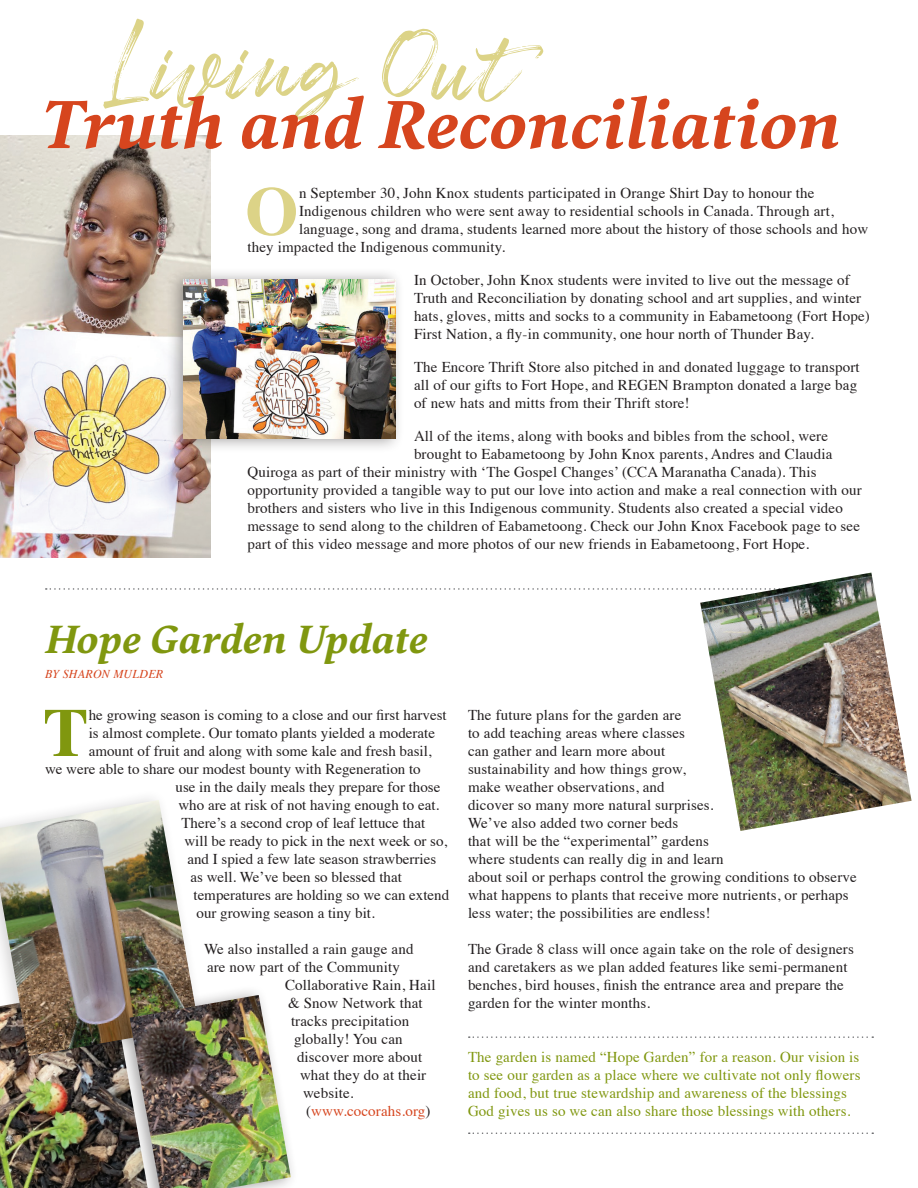
<style>
.page{position:relative;width:918px;height:1188px;background:#fff}
.page>*{position:absolute;margin:0;border:0;box-sizing:border-box;transform-origin:0 0}
.BODY{font:94.95px "Freshline";letter-spacing:.01em;color:#dcd387}
.BODY-2{font:italic 700 75px "Pollen";color:#d6451e}
.BODY-3{font:700 68.25px "Times";color:#dcd387}
.BODY-4{font:700 68.25px "Times";color:#80970f}
.BODY-5{font:italic 700 43.5px "Pollen";letter-spacing:.01em;color:#80970f}
.BODY-6{font:15px/18px "Times";letter-spacing:.01em;color:#231f20}
.BODY-7{font:15px/18px "Times";letter-spacing:.01em;color:#80970f}
.BODY-8{font:15px "Times";letter-spacing:.01em;color:#d6451e}
.BODY-9{font:italic 12px "Times";letter-spacing:.02em;color:#d6451e}
.s1{color:#231f20}
</style>
<div class="page">
<img style="left:0;top:136px;width:210px;height:422px">
<div style="left:166px;top:267px;width:239px;height:187px;background:#231f20;opacity:.4"></div>
<img style="left:184px;top:279px;width:212px;height:160px">
<svg style="left:46px;top:588px;width:654px;height:2px"></svg>
<svg style="left:469px;top:1036px;width:404px;height:2px"></svg>
<svg style="left:469px;top:1132px;width:404px;height:2px"></svg>
<img style="left:0;top:1070px;width:113px;height:118px">
<div style="left:0;top:789px;width:206px;height:281px;background:#231f20;opacity:.2"></div>
<img style="left:0;top:800px;width:199px;height:256px">
<div style="left:113px;top:984px;width:186px;height:204px;background:#231f20;opacity:.4"></div>
<img style="left:130px;top:995px;width:161px;height:193px">
<img style="left:700px;top:573px;width:212px;height:258px">
<p class="BODY" style="left:103px;top:0;width:420px">Living Out</p>
<p class="BODY-2" style="left:40px;top:73px;width:802px">Truth and Reconciliation</p>
<p class="BODY-3" style="left:245px;top:146px;width:55px">O</p>
<p class="BODY-6" style="left:299px;top:183px;width:517px">n September 30, John Knox students participated in Orange Shirt Day to honour the</p>
<p class="BODY-6" style="left:299px;top:201px;width:536px">Indigenous children who were sent away to residential schools in Canada. Through art,</p>
<p class="BODY-6" style="left:299px;top:219px;width:571px">language, song and drama, students learned more about the history of those schools and how</p>
<p class="BODY-6" style="left:248px;top:237px;width:259px">they impacted the Indigenous community.</p>
<p class="BODY-6" style="left:414px;top:270px;width:457px">In October, John Knox students were invited to live out the message of Truth and Reconciliation by donating school and art supplies, and winter hats, gloves, mitts and socks to a community in Eabametoong (Fort Hope)<br>First Nation, a fly-in community, one hour north of Thunder Bay.</p>
<p class="BODY-6" style="left:414px;top:357px;width:447px">The Encore Thrift Store also pitched in and donated luggage to transport all of our gifts to Fort Hope, and REGEN Brampton donated a large bag of new hats and mitts from their Thrift store!</p>
<p class="BODY-6" style="left:414px;top:426px;width:416px">All of the items, along with books and bibles from the school, were</p>
<p class="BODY-6" style="left:414px;top:444px;width:420px">brought to Eabametoong by John Knox parents, Andres and Claudia</p>
<p class="BODY-6" style="left:248px;top:462px;width:571px">Quiroga as part of their ministry with ‘The Gospel Changes’ (CCA Maranatha Canada). This</p>
<p class="BODY-6" style="left:248px;top:480px;width:616px">opportunity provided a tangible way to put our love into action and make a real connection with our</p>
<p class="BODY-6" style="left:248px;top:498px;width:597px">brothers and sisters who live in this Indigenous community. Students also created a special video</p>
<p class="BODY-6" style="left:248px;top:516px;width:614px">message to send along to the children of Eabametoong. Check our John Knox Facebook page to see</p>
<p class="BODY-6" style="left:248px;top:534px;width:563px">part of this video message and more photos of our new friends in Eabametoong, Fort Hope.</p>
<p class="BODY-5" style="left:45px;top:609px;width:384px">Hope Garden Update</p>
<p class="BODY-9" style="left:45px;top:664px;width:120px">BY SHARON MULDER</p>
<p class="BODY-4" style="left:43px;top:668px;width:47px">T</p>
<p class="BODY-6" style="left:89px;top:705px;width:359px">he growing season is coming to a close and our first harvest</p>
<p class="BODY-6" style="left:89px;top:723px;width:348px">is almost complete. Our tomato plants yielded a moderate</p>
<p class="BODY-6" style="left:89px;top:741px;width:344px">amount of fruit and along with some kale and fresh basil,</p>
<p class="BODY-6" style="left:45px;top:759px;width:377px">we were able to share our modest bounty with Regeneration to</p>
<p class="BODY-6" style="left:176px;top:777px;width:266px">use in the daily meals they prepare for those</p>
<p class="BODY-6" style="left:178px;top:795px;width:262px">who are at risk of not having enough to eat.</p>
<p class="BODY-6" style="left:182px;top:813px;width:245px">There’s a second crop of leaf lettuce that</p>
<p class="BODY-6" style="left:184px;top:831px;width:264px">will be ready to pick in the next week or so,</p>
<p class="BODY-6" style="left:188px;top:849px;width:250px">and I spied a few late season strawberries</p>
<p class="BODY-6" style="left:190px;top:867px;width:213px">as well. We’ve been so blessed that</p>
<p class="BODY-6" style="left:194px;top:885px;width:257px">temperatures are holding so we can extend</p>
<p class="BODY-6" style="left:196px;top:903px;width:180px">our growing season a tiny bit.</p>
<p class="BODY-6" style="left:204px;top:939px;width:211px">We also installed a rain gauge and</p>
<p class="BODY-6" style="left:207px;top:957px;width:194px">are now part of the Community</p>
<p class="BODY-6" style="left:285px;top:975px;width:152px">Collaborative Rain, Hail</p>
<p class="BODY-6" style="left:288px;top:993px;width:136px">&amp; Snow Network that</p>
<p class="BODY-6" style="left:291px;top:1011px;width:120px">tracks precipitation</p>
<p class="BODY-6" style="left:294px;top:1029px;width:110px">globally! You can</p>
<p class="BODY-6" style="left:297px;top:1047px;width:127px">discover more about</p>
<p class="BODY-6" style="left:300px;top:1065px;width:128px">what they do at their</p>
<p class="BODY-6" style="left:303px;top:1083px;width:52px">website.</p>
<p class="BODY-8" style="left:306px;top:1097px;width:126px"><span class="s1">(</span>www.cocorahs.org<span class="s1">)</span></p>
<p class="BODY-6" style="left:468px;top:705px;width:390px">The future plans for the garden are<br>to add teaching areas where classes<br>can gather and learn more about<br>sustainability and how things grow,<br>make weather observations, and<br>dicover so many more natural surprises.<br>We’ve also added two corner beds<br>that will be the “experimental” gardens<br>where students can really dig in and learn<br>about soil or perhaps control the growing conditions to observe what happens to plants that receive more nutrients, or perhaps less water; the possibilities are endless!</p>
<p class="BODY-6" style="left:468px;top:939px;width:387px">The Grade 8 class will once again take on the role of designers and caretakers as we plan added features like semi-permanent benches, bird houses, finish the entrance area and prepare the garden for the winter months.</p>
<p class="BODY-7" style="left:468px;top:1047px;width:394px">The garden is named “Hope Garden” for a reason. Our vision is to see our garden as a place where we cultivate not only flowers and food, but true stewardship and awareness of the blessings God gives us so we can also share those blessings with others.</p>
</div>
